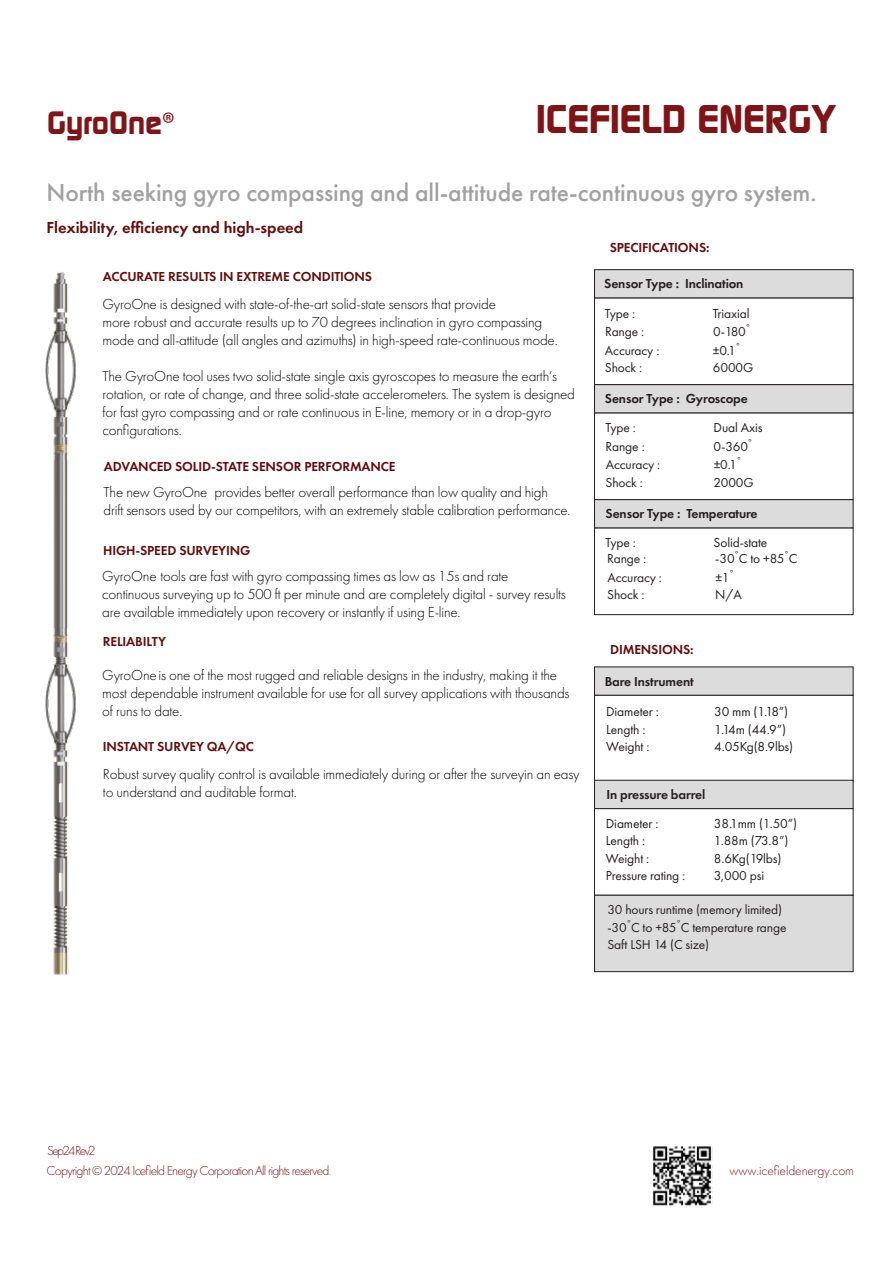
<style>
.page{position:relative;width:893px;height:1263px;background:#fff}
.page>*{position:absolute;margin:0;border:0;box-sizing:border-box;transform-origin:0 0}
.t1{font:700 39px "Dicot";color:#7e1416}
.t2{font:700 31.5px "Dicot";letter-spacing:-.005em;color:#7e1518}
.t3{font:500 25.5px "Futura PT";letter-spacing:-.005em;color:#a1a1a1}
.t4{font:600 16.5px "Futura PT";color:#640d0d}
.t5{font:300 15px/18px "Futura PT";letter-spacing:-.015em;color:#000}
.t6{font:13.5px/18px "Futura PT";letter-spacing:-.01em;color:#231f20}
.t7{font:600 13.5px "Futura PT";letter-spacing:-.01em;color:#640d0d}
.t8{font:600 13.5px "Futura PT";letter-spacing:-.01em;color:#231f20}
.t9{font:300 13.5px/20.5px "Futura PT";letter-spacing:-.06em;color:#7e151a}
.t10{font:600 13.5px "Futura PT";letter-spacing:-.01em;color:#640a0f}
.t11{font:300 13.5px "Futura PT";letter-spacing:-.01em;color:#7e1518}
.t12{font:600 9px "Futura PT";color:#231f20}
.s1{font-family:"Myriad Pro";font-weight:400}
.s2{color:#a1a1a1}
</style>
<div class="page">
<div style="left:594px;top:269px;width:259px;height:29px;background:#dddcdc;border:1px solid #231f20"></div>
<div style="left:594px;top:384px;width:259px;height:29px;background:#dddcdc;border:1px solid #231f20"></div>
<div style="left:594px;top:499px;width:259px;height:29px;background:#dddcdc;border:1px solid #231f20"></div>
<div style="left:594px;top:528px;width:259px;height:87px;background:#fff;border:1px solid #231f20"></div>
<div style="left:594px;top:667px;width:259px;height:28px;background:#dddcdc"></div>
<div style="left:594px;top:695px;width:259px;height:87px;background:#fff;border:1px solid #231f20"></div>
<div style="left:594px;top:780px;width:259px;height:29px;background:#dddcdc;border:1px solid #231f20"></div>
<div style="left:594px;top:808px;width:259px;height:87px;background:#fff;border:1px solid #231f20"></div>
<div style="left:594px;top:895px;width:259px;height:77px;background:#dddcdc;border:1px solid #231f20"></div>
<img style="left:653px;top:1146px;width:60px;height:60px">
<img style="left:45px;top:272px;width:31px;height:703px">
<h2 class="t2" style="left:47px;top:104px;width:129px">GyroOne<span class="s1">®</span></h2>
<h1 class="t1" style="left:536px;top:97px;width:301px">ICEFIELD ENERGY</h1>
<h3 class="t3" style="left:47px;top:177px;width:771px">North seeking gyro compassing and all-attitude rate-continuous gyro system.</h3>
<p class="t4" style="left:47px;top:217px;width:258px">Flexibility, efficiency and high-speed</p>
<p class="t7" style="left:103px;top:268px;width:271px">ACCURATE RESULTS IN EXTREME CONDITIONS</p>
<p class="t5" style="left:102px;top:295px;width:457px">GyroOne is designed with state-of-the-art solid-state sensors that provide<br>more robust and accurate results up to 70 degrees inclination in gyro compassing mode and all-attitude (all angles and azimuths) in high-speed rate-continuous mode.</p>
<p class="t5" style="left:102px;top:367px;width:474px">The GyroOne tool uses two solid-state single axis gyroscopes to measure the earth’s rotation, or rate of change, and three solid-state accelerometers. The system is designed for fast gyro compassing and or rate continuous in E-line, memory or in a drop-gyro configurations.</p>
<p class="t10" style="left:104px;top:458px;width:293px">ADVANCED SOLID-STATE SENSOR PERFORMANCE</p>
<p class="t5" style="left:104px;top:483px;width:468px">The new GyroOne provides better overall performance than low quality and high drift sensors used by our competitors, with an extremely stable calibration performance.</p>
<p class="t7" style="left:103px;top:542px;width:149px">HIGH-SPEED SURVEYING</p>
<p class="t5" style="left:102px;top:567px;width:465px">GyroOne tools are fast with gyro compassing times as low as 15s and rate continuous surveying up to 500 ft per minute and are completely digital - survey results are available immediately upon recovery or instantly if using E-line.</p>
<p class="t7" style="left:103px;top:633px;width:65px">RELIABILTY</p>
<p class="t5" style="left:102px;top:666px;width:469px">GyroOneis one of the most rugged and reliable designs in the industry, making it the most dependable instrument available for use for all survey applications with thousands of runs to date.</p>
<p class="t7" style="left:103px;top:738px;width:153px">INSTANT SURVEY QA/QC</p>
<p class="t5" style="left:103px;top:765px;width:478px">Robust survey quality control is available immediately during or after the surveyin an easy to understand and auditable format.</p>
<p class="t7" style="left:610px;top:239px;width:101px">SPECIFICATIONS:</p>
<p class="t8" style="left:604px;top:275px;width:141px">Sensor Type : Inclination</p>
<p class="t6" style="left:605px;top:304px;width:32px">Type :</p>
<p class="t6" style="left:713px;top:304px;width:38px">Triaxial</p>
<p class="t6" style="left:605px;top:322px;width:41px">Range :</p>
<p class="t6" style="left:713px;top:322px;width:39px">0-180<sup>◦</sup></p>
<p class="t6" style="left:605px;top:341px;width:56px">Accuracy :</p>
<p class="t6" style="left:713px;top:341px;width:29px">±0.1<sup>◦</sup></p>
<p class="t6" style="left:605px;top:359px;width:39px">Shock :</p>
<p class="t6" style="left:713px;top:359px;width:42px">6000G</p>
<p class="t8" style="left:605px;top:390px;width:144px">Sensor Type : Gyroscope</p>
<p class="t6" style="left:606px;top:418px;width:32px">Type :</p>
<p class="t6" style="left:714px;top:418px;width:50px">Dual Axis</p>
<p class="t6" style="left:606px;top:437px;width:41px">Range :</p>
<p class="t6" style="left:714px;top:437px;width:40px">0-360<sup>◦</sup></p>
<p class="t6" style="left:606px;top:456px;width:56px">Accuracy :</p>
<p class="t6" style="left:714px;top:456px;width:29px">±0.1<sup>◦</sup></p>
<p class="t6" style="left:606px;top:473px;width:39px">Shock :</p>
<p class="t6" style="left:714px;top:473px;width:42px">2000G</p>
<p class="t8" style="left:606px;top:505px;width:154px">Sensor Type : Temperature</p>
<p class="t6" style="left:605px;top:533px;width:32px">Type :</p>
<p class="t6" style="left:713px;top:533px;width:55px">Solid-state</p>
<p class="t6" style="left:607px;top:586px;width:39px">Shock :</p>
<p class="t6" style="left:715px;top:586px;width:28px">N/A</p>
<p class="t6" style="left:607px;top:549px;width:41px">Range :</p>
<p class="t6" style="left:715px;top:549px;width:84px">-30<sup>◦</sup>C to +85<sup>◦</sup>C</p>
<p class="t6" style="left:607px;top:568px;width:56px">Accuracy :</p>
<p class="t6" style="left:715px;top:568px;width:20px">±1<sup>◦</sup></p>
<p class="t7" style="left:610px;top:641px;width:85px">DIMENSIONS:</p>
<p class="t8" style="left:605px;top:673px;width:91px">Bare Instrument</p>
<p class="t6" style="left:606px;top:702px;width:54px">Diameter :</p>
<p class="t6" style="left:714px;top:702px;width:76px">30 mm (1.18”)</p>
<p class="t6" style="left:606px;top:737px;width:45px">Weight :</p>
<p class="t6" style="left:714px;top:737px;width:81px">4.05Kg(8.9lbs)</p>
<p class="t6" style="left:606px;top:720px;width:41px">Length :</p>
<p class="t6" style="left:714px;top:720px;width:73px">1.14m (44.9”)</p>
<p class="t8" style="left:606px;top:786px;width:100px">In pressure barrel</p>
<p class="t6" style="left:606px;top:814px;width:54px">Diameter :</p>
<p class="t6" style="left:714px;top:814px;width:85px">38.1mm (1.50”)</p>
<p class="t6" style="left:606px;top:832px;width:41px">Length :</p>
<p class="t6" style="left:714px;top:832px;width:76px">1.88m (73.8”)</p>
<p class="t6" style="left:606px;top:849px;width:45px">Weight :</p>
<p class="t6" style="left:714px;top:849px;width:69px">8.6Kg(19lbs)</p>
<p class="t6" style="left:606px;top:866px;width:81px">Pressure rating :</p>
<p class="t6" style="left:714px;top:866px;width:52px">3,000 psi</p>
<p class="t6" style="left:607px;top:901px;width:181px">30 hours runtime (memory limited) -30<sup>◦</sup>C to +85<sup>◦</sup>C temperature range</p>
<p class="t6" style="left:607px;top:935px;width:103px">Saft LSH 14 (C size)</p>
<p class="t12" style="left:628px;top:921px;width:50px">Lorem ipsum</p>
<p class="t9" style="left:46px;top:1140px;width:286px">Sep24 Rev2<br>Copyright © 2024 Icefield Energy Corporation All rights reserved<span class="s2">.</span></p>
<p class="t11" style="left:730px;top:1163px;width:126px">www.icefieldenergy.com</p>
</div>
